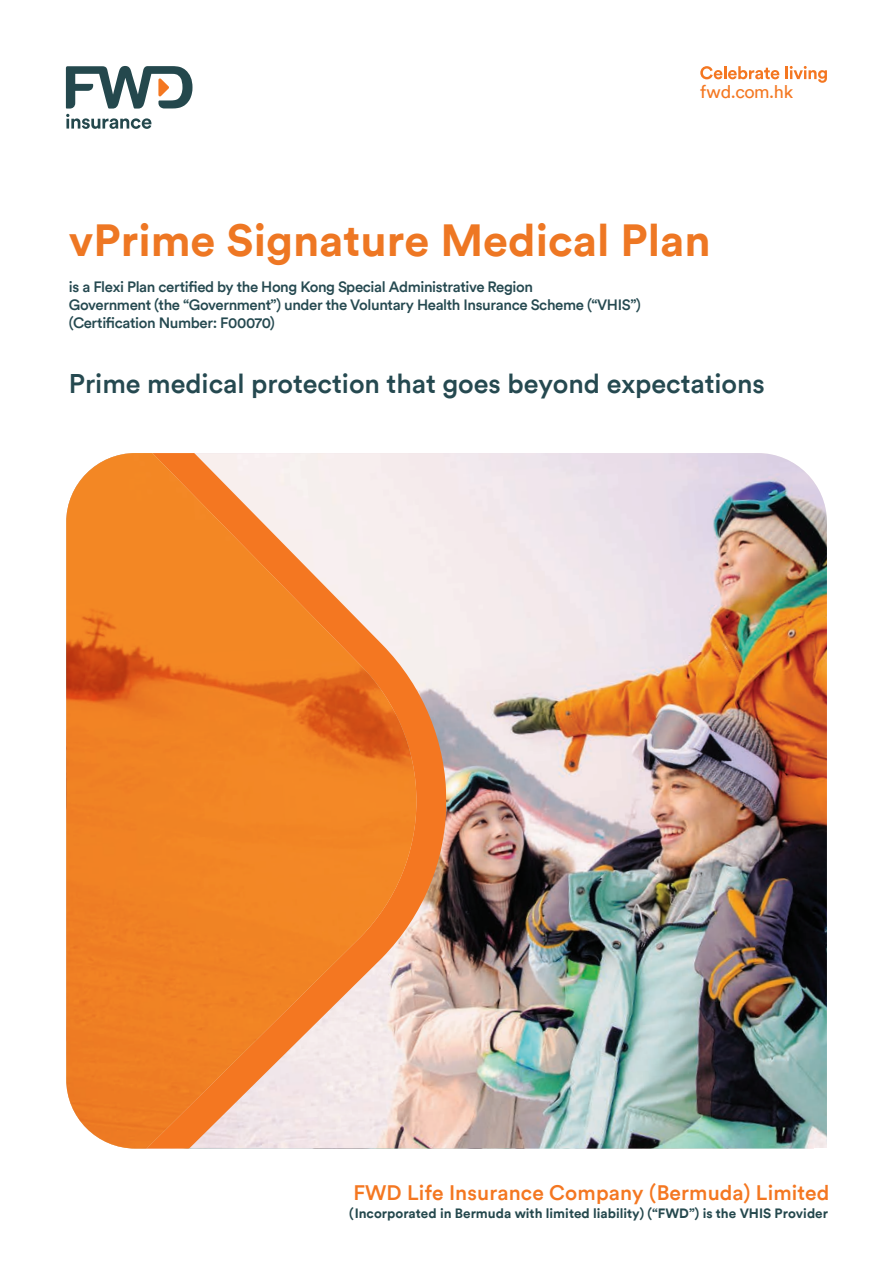
<style>
.page{position:relative;width:893px;height:1263px;background:#fff}
.page>*{position:absolute;margin:0;border:0;box-sizing:border-box;transform-origin:0 0}
.t1{font:700 45px "FWD Circular TT";color:#ee7723}
.t2{font:500 27px "FWD Circular TT";letter-spacing:-.005em;color:#254950}
.t3{font:500 21px "FWD Circular TT";letter-spacing:.005em;color:#f47721}
.t4{font:18px "FWD Circular TT";letter-spacing:-.01em;color:#f47721}
.t5{font:500 15px/18px "FWD Circular TT";letter-spacing:-.025em;color:#254950}
.t6{font:700 13.5px "FWD Circular TT";color:#24484d}
</style>
<div class="page">
<svg style="left:66px;top:66px;width:126px;height:63px"></svg>
<svg style="left:700px;top:66px;width:79px;height:13px"></svg>
<svg style="left:785px;top:66px;width:42px;height:17px"></svg>
<img style="left:446px;top:453px;width:381px;height:695px">
<svg style="left:66px;top:453px;width:380px;height:695px;background:#ef9854"></svg>
<p class="t4" style="left:700px;top:80px;width:95px">fwd.com.hk</p>
<h1 class="t1" style="left:69px;top:210px;width:643px">vPrime Signature Medical Plan</h1>
<p class="t5" style="left:69px;top:277px;width:573px">is a Flexi Plan certified by the Hong Kong Special Administrative Region<br>Government (the “Government”) under the Voluntary Health Insurance Scheme (“VHIS”) (Certification Number: F00070)</p>
<h2 class="t2" style="left:69px;top:365px;width:697px">Prime medical protection that goes beyond expectations</h2>
<h3 class="t3" style="left:353px;top:1179px;width:478px">FWD Life Insurance Company (Bermuda) Limited</h3>
<p class="t6" style="left:349px;top:1204px;width:480px">(Incorporated in Bermuda with limited liability) (“FWD”) is the VHIS Provider</p>
</div>
